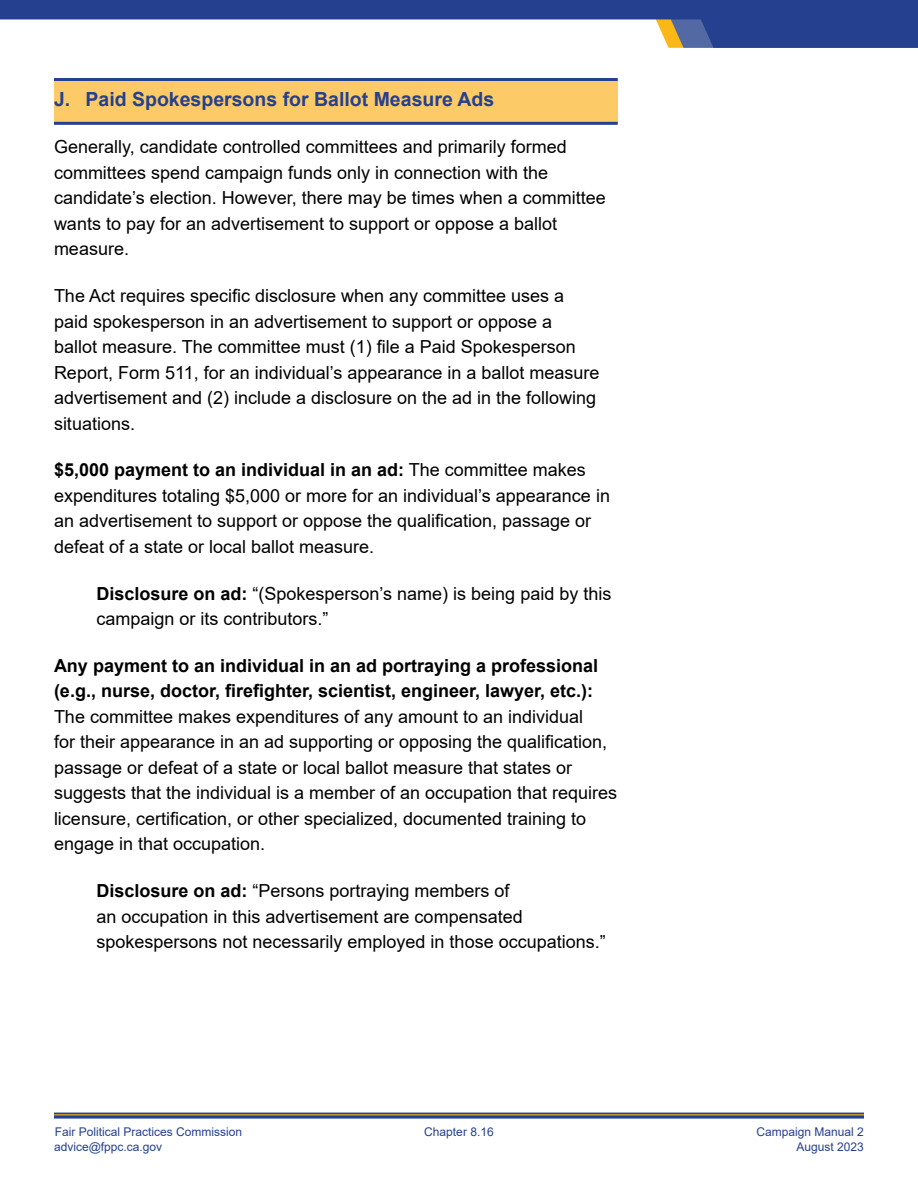
<style>
.page{position:relative;width:918px;height:1188px;background:#fff}
.page>*{position:absolute;margin:0;border:0;box-sizing:border-box;transform-origin:0 0}
.t1{font:700 19.5px "Arial";color:#25408f}
.t2{font:18px/25.5px "Arial";color:#000}
.t3{font:12px/15px "Arial";color:#25408f}
.s1{font-weight:700}
</style>
<div class="page">
<svg style="left:54px;top:1113px;width:810px;height:6px;fill:#25408f"></svg>
<hr style="left:54px;top:1114px;width:810px;height:1px;background:#fab816">
<svg style="left:0;top:0;width:918px;height:48px;fill:#25408f"></svg>
<div style="left:54px;top:80px;width:564px;height:43px;background:#fcca67"></div>
<hr style="left:54px;top:122px;width:564px;height:3px;background:#25408f">
<hr style="left:54px;top:78px;width:564px;height:3px;background:#25408f">
<h2 class="t1" style="left:54px;top:86px;width:442px">J Paid Spokespersons for Ballot Measure Ads</h2>
<p class="t2" style="left:54px;top:134px;width:553px">Generally, candidate controlled committees and primarily formed committees spend campaign funds only in connection with the candidate’s election. However, there may be times when a committee wants to pay for an advertisement to support or oppose a ballot measure.</p>
<p class="t2" style="left:54px;top:283px;width:547px">The Act requires specific disclosure when any committee uses a paid spokesperson in an advertisement to support or oppose a ballot measure. The committee must (1) file a Paid Spokesperson Report, Form 511, for an individual’s appearance in a ballot measure advertisement and (2) include a disclosure on the ad in the following situations.</p>
<p class="t2" style="left:54px;top:457px;width:558px"><span class="s1">$5,000 payment to an individual in an ad:</span> The committee makes expenditures totaling $5,000 or more for an individual’s appearance in an advertisement to support or oppose the qualification, passage or defeat of a state or local ballot measure.</p>
<p class="t2" style="left:97px;top:580px;width:516px"><span class="s1">Disclosure on ad:</span> “(Spokesperson’s name) is being paid by this campaign or its contributors.”</p>
<p class="t2" style="left:54px;top:653px;width:565px"><span class="s1">Any payment to an individual in an ad portraying a professional (e g , nurse, doctor, firefighter, scientist, engineer, lawyer, etc ):<br></span>The committee makes expenditures of any amount to an individual<br>for their appearance in an ad supporting or opposing the qualification, passage or defeat of a state or local ballot measure that states or suggests that the individual is a member of an occupation that requires licensure, certification, or other specialized, documented training to engage in that occupation.</p>
<p class="t2" style="left:97px;top:878px;width:511px"><span class="s1">Disclosure on ad:</span> “Persons portraying members of<br>an occupation in this advertisement are compensated spokespersons not necessarily employed in those occupations.”</p>
<p class="t3" style="left:54px;top:1124px;width:190px">Fair Political Practices Commission advice@fppc.ca.gov</p>
<p class="t3" style="left:424px;top:1124px;width:71px">Chapter 8.16</p>
<p class="t3" style="left:757px;top:1124px;width:109px;text-align:right">Campaign Manual 2<br>August 2023</p>
</div>
